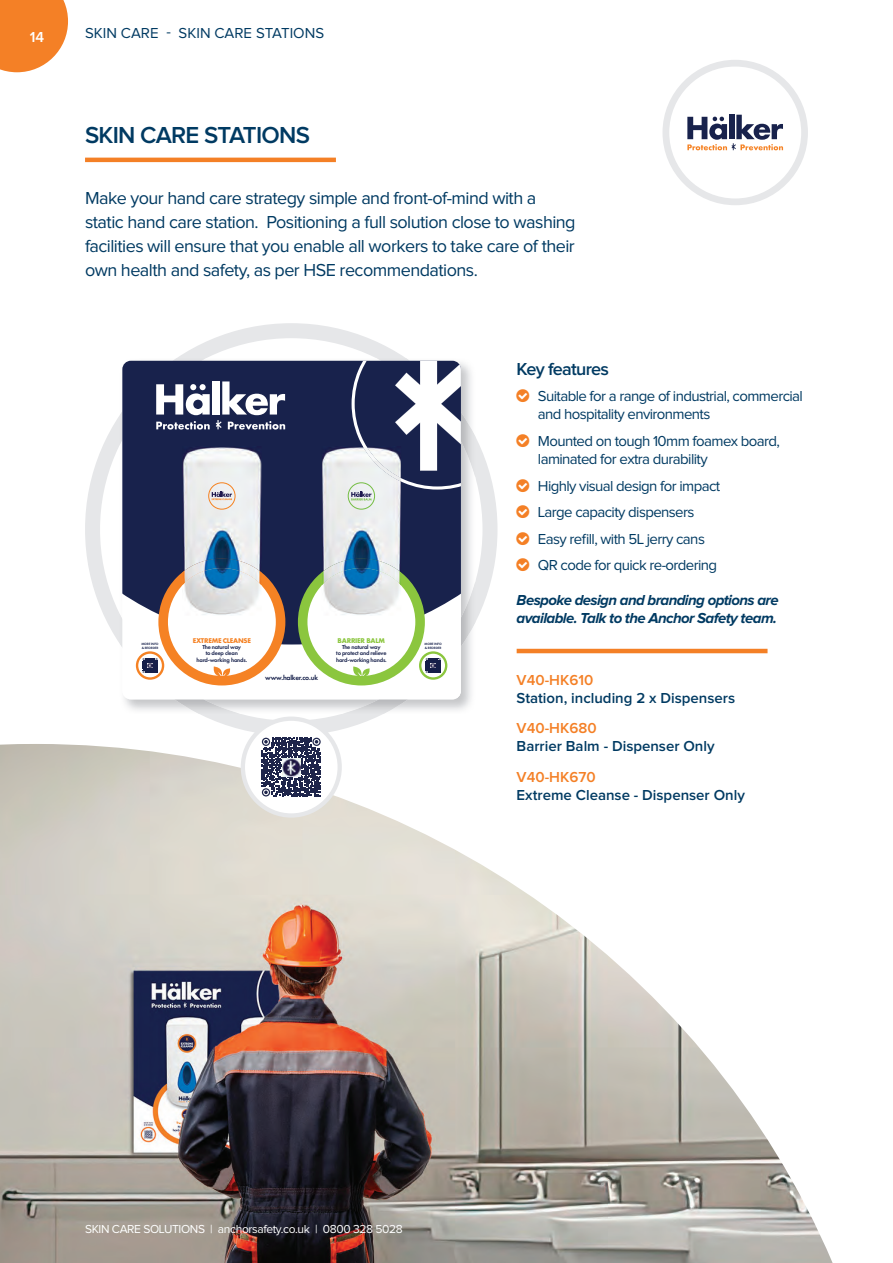
<style>
.page{position:relative;width:893px;height:1263px;background:#fff}
.page>*{position:absolute;margin:0;border:0;box-sizing:border-box;transform-origin:0 0}
.t1{font:600 24px "Proxima Nova";letter-spacing:-.03em;color:#003a62}
.t2{font:18px/24px "Proxima Nova";letter-spacing:-.03em;color:#003a62}
.t3{font:600 18px "Proxima Nova";letter-spacing:-.04em;color:#003a62}
.t4{font:15px/26.5px "Proxima Nova";letter-spacing:-.04em;color:#003a62}
.t5{font:600 15px "Proxima Nova";color:#003a62}
.t6{font:italic 700 15px/18px "Proxima Nova";letter-spacing:-.04em;color:#003a62}
.t7{font:600 15px "Proxima Nova";color:#f48026}
.t8{font:15px "Proxima Nova";color:#003a62}
.t9{font:600 15px "Proxima Nova";color:#fff}
.t10{font:12px "Proxima Nova";letter-spacing:-.03em;color:#fff}
.t11{font:600 7.2px "Futura PT";letter-spacing:-.03em;color:#18224c}
.t12{font:700 7.2px "Futura PT";letter-spacing:-.03em;color:#f58224}
.t13{font:700 7.2px "Futura PT";letter-spacing:-.03em;color:#8bc63e}
.t14{font:600 6px/6.4px "Futura PT";letter-spacing:-.03em;color:#18224c;text-align:center}
.t15{font:600 3.3px/3.8px "Futura PT";letter-spacing:-.02em;color:#18224c}
</style>
<div class="page">
<img style="left:0;top:744px;width:833px;height:519px">
<hr style="left:85px;top:158px;width:251px;height:4px;background:#f48026">
<svg style="left:85px;top:323px;width:412px;height:413px"></svg>
<img style="left:120px;top:358px;width:355px;height:356px">
<svg style="left:122px;top:644px;width:339px;height:55px"></svg>
<div style="left:122px;top:361px;width:339px;height:283px;background:#18224c"></div>
<svg style="left:156px;top:381px;width:129px;height:49px"></svg>
<svg style="left:420px;top:652px;width:26px;height:26px"></svg>
<svg style="left:298px;top:558px;width:143px;height:127px"></svg>
<div style="left:419px;top:651px;width:28px;height:29px;border:2px solid #8bc63e;border-radius:50%"></div>
<svg style="left:137px;top:652px;width:26px;height:26px"></svg>
<svg style="left:142px;top:657px;width:1px;height:17px"></svg>
<svg style="left:143px;top:558px;width:142px;height:127px"></svg>
<div style="left:136px;top:651px;width:28px;height:29px;border:2px solid #f58224;border-radius:50%"></div>
<img style="left:182px;top:446px;width:79px;height:112px">
<img style="left:182px;top:558px;width:79px;height:27px">
<svg style="left:212px;top:492px;width:20px;height:8px"></svg>
<div style="left:208px;top:482px;width:27px;height:27px;border:1px solid #f58220;border-radius:50%"></div>
<img style="left:322px;top:446px;width:79px;height:112px">
<img style="left:322px;top:558px;width:79px;height:27px">
<svg style="left:351px;top:361px;width:110px;height:139px"></svg>
<div style="left:348px;top:482px;width:27px;height:27px;border:1px solid #74bd43;border-radius:50%"></div>
<div style="left:662px;top:60px;width:146px;height:145px;border:7px solid #e6e7e9;border-radius:50%"></div>
<svg style="left:687px;top:115px;width:96px;height:35px"></svg>
<hr style="left:517px;top:649px;width:250px;height:4px;background:#f48026">
<svg style="left:0;top:0;width:68px;height:72px"></svg>
<div style="left:243px;top:719px;width:97px;height:96px;background:#fff;border-radius:50%"></div>
<svg style="left:261px;top:737px;width:60px;height:60px"></svg>
<svg style="left:262px;top:738px;width:59px;height:58px"></svg>
<img style="left:282px;top:758px;width:18px;height:18px">
<div style="left:241px;top:716px;width:101px;height:102px;border:4px solid #e6e7e9;border-radius:50%"></div>
<p class="t9" style="left:30px;top:30px;width:16px">14</p>
<p class="t8" style="left:85px;top:26px;width:241px">SKIN CARE - SKIN CARE STATIONS</p>
<h1 class="t1" style="left:85px;top:124px;width:226px">SKIN CARE STATIONS</h1>
<p class="t2" style="left:85px;top:186px;width:492px">Make your hand care strategy simple and front-of-mind with a static hand care station. Positioning a full solution close to washing facilities will ensure that you enable all workers to take care of their own health and safety, as per HSE recommendations.</p>
<p class="t15" style="left:141px;top:642px;width:19px">MORE INFO &amp; REORDER</p>
<p class="t12" style="left:193px;top:635px;width:60px">EXTREME CLEANSE</p>
<p class="t14" style="left:196px;top:644px;width:52px">The natural way<br>to deep clean hard-working hands.</p>
<p class="t15" style="left:425px;top:642px;width:19px">MORE INFO &amp; REORDER</p>
<p class="t13" style="left:338px;top:635px;width:49px">BARRIER BALM</p>
<p class="t14" style="left:336px;top:644px;width:52px">The natural way<br>to protect and relieve hard-working hands.</p>
<p class="t11" style="left:265px;top:673px;width:54px">www.halker.co.uk</p>
<p class="t3" style="left:517px;top:361px;width:94px">Key features</p>
<p class="t4" style="left:538px;top:388px;width:267px;line-height:18px">Suitable for a range of industrial, commercial and hospitality environments</p>
<p class="t4" style="left:538px;top:433px;width:244px;line-height:18px">Mounted on tough 10mm foamex board, laminated for extra durability</p>
<p class="t4" style="left:538px;top:473px;width:184px">Highly visual design for impact<br>Large capacity dispensers<br>Easy refill, with 5L jerry cans<br>QR code for quick re-ordering</p>
<p class="t6" style="left:517px;top:591px;width:264px">Bespoke design and branding options are available. Talk to the Anchor Safety team.</p>
<p class="t7" style="left:517px;top:673px;width:78px">V40-HK610</p>
<p class="t5" style="left:517px;top:691px;width:220px">Station, including 2 x Dispensers</p>
<p class="t7" style="left:517px;top:722px;width:81px">V40-HK680</p>
<p class="t5" style="left:517px;top:740px;width:199px">Barrier Balm - Dispenser Only</p>
<p class="t7" style="left:517px;top:770px;width:80px">V40-HK670</p>
<p class="t5" style="left:517px;top:788px;width:230px">Extreme Cleanse - Dispenser Only</p>
<p class="t10" style="left:85px;top:1224px;width:319px">SKIN CARE SOLUTIONS | anchorsafety.co.uk | 0800 328 5028</p>
</div>
